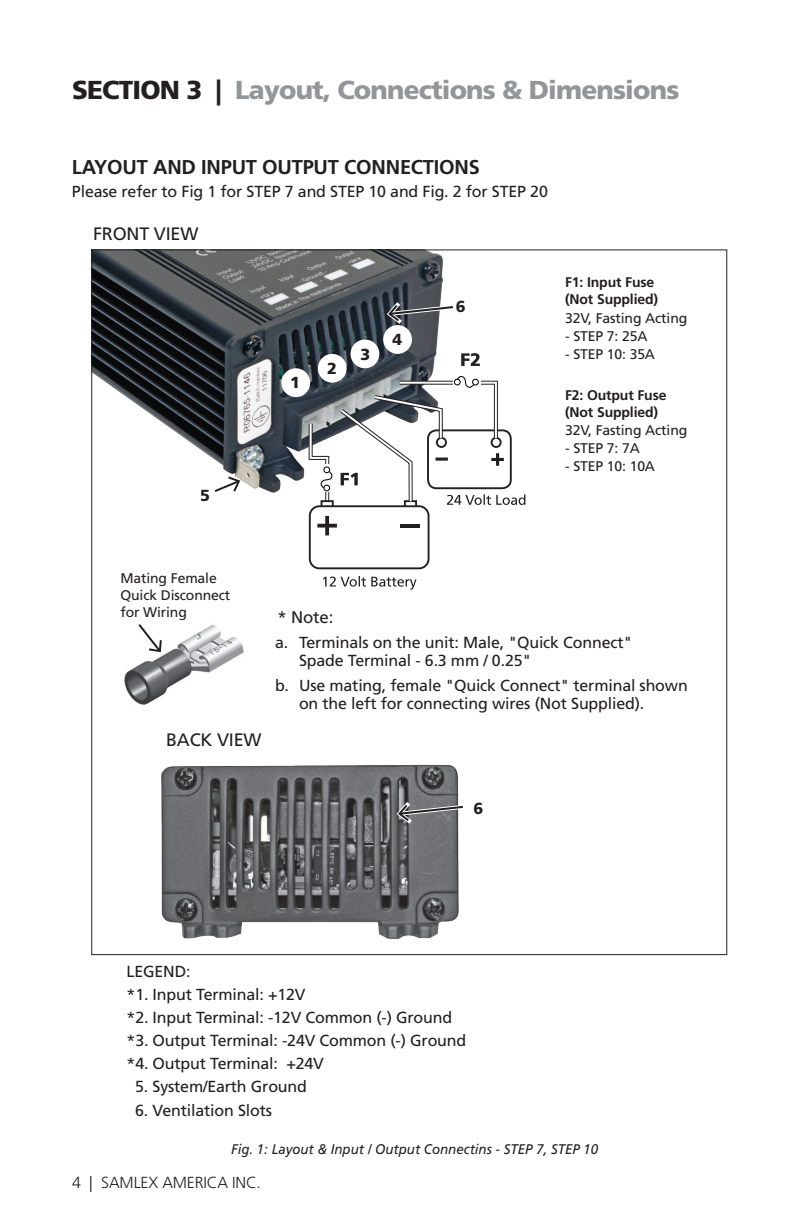
<style>
.page{position:relative;width:792px;height:1224px;background:#fff}
.page>*{position:absolute;margin:0;border:0;box-sizing:border-box;transform-origin:0 0}
.t1{font:900 26px "Frutiger LT Std";letter-spacing:-.03em;color:#939598}
.t2{font:700 20px "Frutiger LT Std";color:#231f20}
.t3{font:18px "Frutiger LT Std";letter-spacing:-.01em;color:#231f20}
.t4{font:16.8px "Frutiger LT Std";color:#231f20}
.t5{font:16px/23.2px "Frutiger LT Std";letter-spacing:-.01em;color:#231f20}
.t6{font:300 16px "Frutiger LT Std";letter-spacing:-.01em;color:#231f20}
.t7{font:900 16px "Frutiger LT Std";color:#231f20}
.t8{font:14px/17px "Frutiger LT Std";letter-spacing:-.01em;color:#231f20}
.t9{font:700 14px/17px "Frutiger LT Std";letter-spacing:-.01em;color:#231f20}
.t10{font:italic 14px "Frutiger LT Std";color:#231f20;scale:.95 1}
.s1{color:#231f20}
</style>
<div class="page">
<img style="left:93px;top:251px;width:350px;height:258px">
<img style="left:126px;top:764px;width:369px;height:191px">
<div style="left:281px;top:368px;width:29px;height:29px;background:#fff;border-radius:50%"></div>
<div style="left:318px;top:354px;width:29px;height:29px;background:#fff;border-radius:50%"></div>
<div style="left:351px;top:339px;width:28px;height:29px;background:#fff;border-radius:50%"></div>
<div style="left:383px;top:325px;width:29px;height:29px;background:#fff;border-radius:50%"></div>
<svg style="left:384px;top:298px;width:70px;height:30px"></svg>
<svg style="left:212px;top:475px;width:30px;height:19px"></svg>
<div style="left:310px;top:506px;width:119px;height:62px;background:#fff;border-radius:9px"></div>
<div style="left:309px;top:505px;width:121px;height:64px;border:2px solid #231f20;border-radius:9px"></div>
<hr style="left:400px;top:524px;width:19px;height:4px;background:#231f20">
<svg style="left:317px;top:516px;width:20px;height:19px"></svg>
<svg style="left:394px;top:798px;width:73px;height:30px;background:#858587"></svg>
<svg style="left:461px;top:353px;width:19px;height:13px"></svg>
<svg style="left:307px;top:375px;width:218px;height:130px"></svg>
<svg style="left:323px;top:576px;width:94px;height:14px"></svg>
<img style="left:124px;top:625px;width:120px;height:80px">
<svg style="left:136px;top:624px;width:27px;height:30px"></svg>
<h1 class="t1" style="left:72px;top:74px;width:609px"><span class="s1">SECTION 3 |</span> Layout, Connections &amp; Dimensions</h1>
<p class="t2" style="left:72px;top:155px;width:24px">LAYOUT</p>
<p class="t2" style="left:153px;top:155px;width:60px">AN D INPUT</p>
<p class="t2" style="left:262px;top:155px;width:14px">OUTPUT</p>
<p class="t2" style="left:344px;top:155px;width:14px">CONNECTION</p>
<p class="t2" style="left:469px;top:155px;width:13px">S</p>
<p class="t5" style="left:72px;top:180px;width:193px">Please refer to Fig 1 for STEP</p>
<p class="t5" style="left:285px;top:180px;width:63px">7 and STEP</p>
<p class="t5" style="left:369px;top:180px;width:141px">10 and Fig. 2 for STEP</p>
<p class="t5" style="left:530px;top:180px;width:19px">20</p>
<p class="t3" style="left:93px;top:223px;width:12px">FRO</p>
<p class="t3" style="left:127px;top:223px;width:73px">NT VIEW</p>
<p class="t7" style="left:200px;top:485px;width:11px">5</p>
<p class="t7" style="left:290px;top:373px;width:11px">1</p>
<p class="t7" style="left:327px;top:359px;width:11px">2</p>
<p class="t7" style="left:361px;top:344px;width:11px">3</p>
<p class="t7" style="left:392px;top:330px;width:11px">4</p>
<p class="t7" style="left:456px;top:297px;width:11px">6</p>
<p class="t9" style="left:565px;top:274px;width:95px">F1: Input Fuse (Not Supplied)</p>
<p class="t8" style="left:565px;top:309px;width:124px">32V, Fasting Acting</p>
<p class="t8" style="left:565px;top:327px;width:24px">- STEP</p>
<p class="t8" style="left:607px;top:327px;width:42px">7: 25A</p>
<p class="t8" style="left:565px;top:345px;width:24px">- STEP</p>
<p class="t8" style="left:607px;top:345px;width:50px">10: 35A</p>
<p class="t9" style="left:565px;top:387px;width:103px">F2: Output Fuse (Not Supplied)</p>
<p class="t8" style="left:565px;top:422px;width:124px">32V, Fasting Acting</p>
<p class="t8" style="left:565px;top:440px;width:24px">- STEP</p>
<p class="t8" style="left:607px;top:440px;width:34px">7: 7A</p>
<p class="t8" style="left:565px;top:458px;width:24px">- STEP</p>
<p class="t8" style="left:607px;top:458px;width:50px">10: 10A</p>
<p class="t8" style="left:120px;top:570px;width:111px">Mating Female<br>Quick Disconnect for Wiring</p>
<p class="t3" style="left:166px;top:729px;width:97px">BACK VIEW</p>
<p class="t4" style="left:277px;top:607px;width:57px">* Note:</p>
<p class="t5" style="left:299px;top:634px;width:335px;line-height:18px;text-indent:-24px">a. Terminals on the unit: Male, "Quick Connect"<br>Spade Terminal - 6.3 mm / 0.25"</p>
<p class="t5" style="left:299px;top:677px;width:390px;line-height:18px;text-indent:-24px">b. Use mating, female "Quick Connect" terminal shown on the left for connecting wires (Not Supplied).</p>
<p class="t7" style="left:473px;top:799px;width:11px">6</p>
<p class="t5" style="left:127px;top:960px;width:341px">LEGEND:<br>*1. Input Terminal: +12V<br>*2. Input Terminal: -12V Common (-) Ground *3. Output Terminal: -24V Common (-) Ground *4. Output Terminal: +24V</p>
<p class="t5" style="left:135px;top:1075px;width:173px">5. System/Earth Ground</p>
<p class="t5" style="left:135px;top:1098px;width:138px">6. Ventilation Slots</p>
<p class="t10" style="left:231px;top:1140px;width:388px">Fig. 1: Layout &amp; Input / Output Connectins - STEP 7, STEP 10</p>
<p class="t6" style="left:72px;top:1173px;width:191px">4 | SAMLEX AMERICA INC.</p>
</div>
